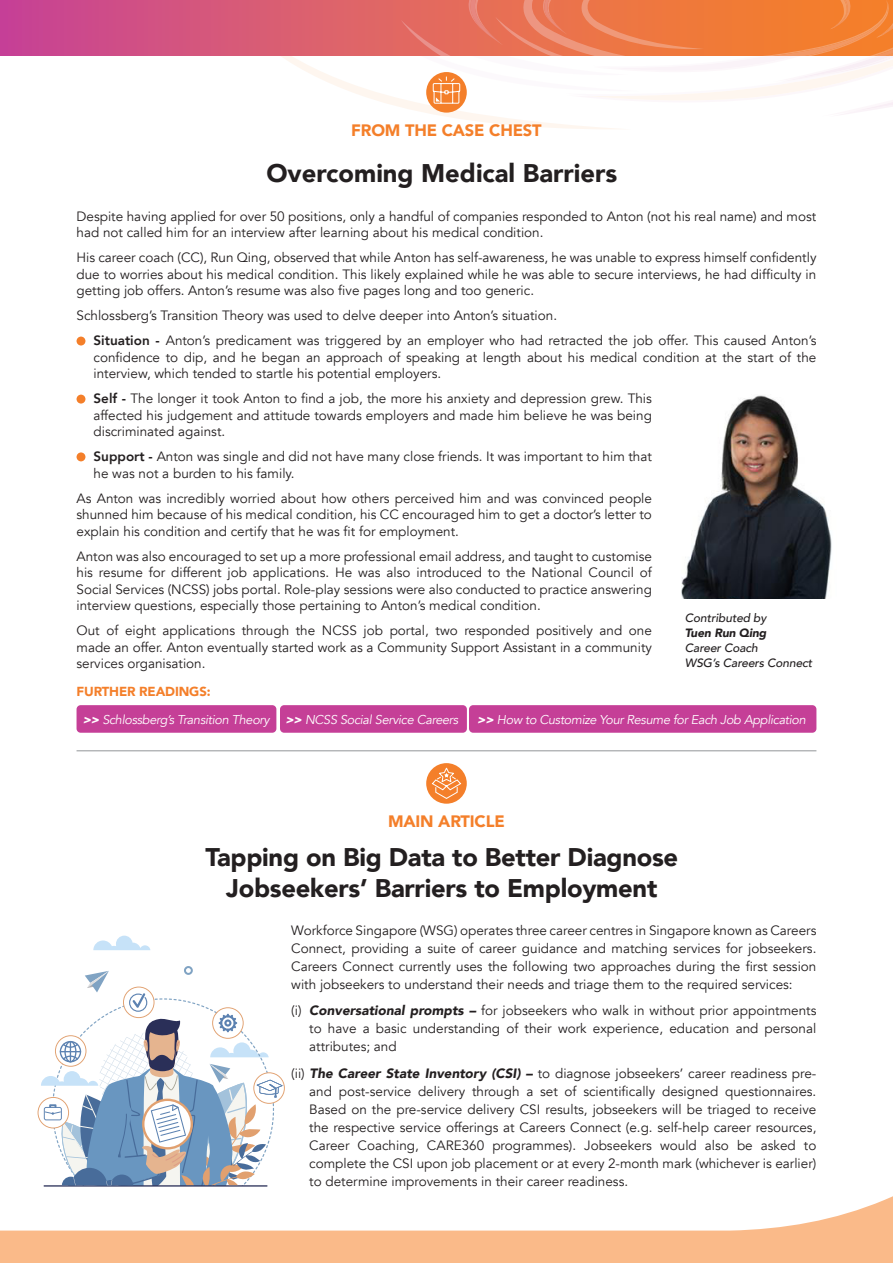
<style>
.page{position:relative;width:893px;height:1263px;background:#fff}
.page>*{position:absolute;margin:0;border:0;box-sizing:border-box;transform-origin:0 0}
.t1{font:900 25.5px/30.6px "Avenir";letter-spacing:-.01em;color:#231f20;text-align:center}
.t2{font:900 16.5px "Avenir";letter-spacing:-.01em;color:#f47f2a}
.t3{font:13.5px/16.5px "Avenir";color:#231f20;text-align:justify}
.t4{font:900 13.05px "Avenir";letter-spacing:-.01em;color:#f47f2a}
.t5{font:italic 12.75px "Avenir";letter-spacing:-.025em;color:#fff}
.t6{font:italic 500 12px "Avenir";letter-spacing:-.01em;color:#231f20}
.t7{font:italic 900 12px "Avenir";letter-spacing:-.01em;color:#231f20}
.s1{font-weight:800}
.s2{font-weight:900}
.s3{font-weight:900;font-style:italic}
</style>
<div class="page">
<svg style="left:237px;top:55px;width:379px;height:74px"></svg>
<svg style="left:0;top:0;width:323px;height:55px;background:#d15181"></svg>
<svg style="left:323px;top:0;width:570px;height:117px"></svg>
<img style="left:682px;top:395px;width:150px;height:204px">
<div style="left:77px;top:705px;width:199px;height:28px;background:#c53f97;border-radius:4px"></div>
<div style="left:280px;top:705px;width:187px;height:28px;background:#c53f97;border-radius:4px"></div>
<div style="left:469px;top:705px;width:347px;height:28px;background:#c53f97;border-radius:4px"></div>
<hr style="left:77px;top:750px;width:739px;height:1px;background:#939598">
<div style="left:426px;top:763px;width:41px;height:41px;background:#f47f2a;border-radius:50%"></div>
<svg style="left:431px;top:767px;width:31px;height:32px"></svg>
<svg style="left:0;top:1196px;width:893px;height:67px;fill:#faba89"></svg>
<div style="left:77px;top:337px;width:8px;height:8px;background:#f47f2a;border-radius:50%"></div>
<div style="left:77px;top:395px;width:8px;height:9px;background:#f47f2a;border-radius:50%"></div>
<div style="left:77px;top:452px;width:8px;height:9px;background:#f47f2a;border-radius:50%"></div>
<svg style="left:93px;top:936px;width:57px;height:14px"></svg>
<svg style="left:37px;top:966px;width:248px;height:221px"></svg>
<p class="t2" style="left:351px;top:116px;width:192px">FROM THE CASE CHEST</p>
<p class="t1" style="left:266px;top:158px;width:352px">Overcoming Medical Barriers</p>
<p class="t3" style="left:77px;top:208px;width:741px">Despite having applied for over 50 positions, only a handful of companies responded to Anton (not his real name) and most had not called him for an interview after learning about his medical condition.</p>
<p class="t3" style="left:77px;top:250px;width:741px">His career coach (CC), Run Qing, observed that while Anton has self-awareness, he was unable to express himself confidently due to worries about his medical condition. This likely explained while he was able to secure interviews, he had difficulty in getting job offers. Anton’s resume was also five pages long and too generic.</p>
<p class="t3" style="left:77px;top:308px;width:482px">Schlossberg’s Transition Theory was used to delve deeper into Anton’s situation.</p>
<p class="t3" style="left:94px;top:333px;width:724px"><span class="s1">Situation -</span> Anton’s predicament was triggered by an employer who had retracted the job offer. This caused Anton’s confidence to dip, and he began an approach of speaking at length about his medical condition at the start of the interview, which tended to startle his potential employers.</p>
<p class="t3" style="left:94px;top:391px;width:560px"><span class="s1">Self -</span> The longer it took Anton to find a job, the more his anxiety and depression grew. This affected his judgement and attitude towards employers and made him believe he was being discriminated against.</p>
<p class="t3" style="left:94px;top:449px;width:560px"><span class="s1">Support -</span> Anton was single and did not have many close friends. It was important to him that he was not a burden to his family.</p>
<p class="t3" style="left:77px;top:490px;width:577px">As Anton was incredibly worried about how others perceived him and was convinced people shunned him because of his medical condition, his CC encouraged him to get a doctor’s letter to explain his condition and certify that he was fit for employment.</p>
<p class="t3" style="left:77px;top:548px;width:577px">Anton was also encouraged to set up a more professional email address, and taught to customise his resume for different job applications. He was also introduced to the National Council of Social Services (NCSS) jobs portal. Role-play sessions were also conducted to practice answering interview questions, especially those pertaining to Anton’s medical condition.</p>
<p class="t3" style="left:77px;top:623px;width:577px">Out of eight applications through the NCSS job portal, two responded positively and one made an offer. Anton eventually started work as a Community Support Assistant in a community services organisation.</p>
<p class="t6" style="left:685px;top:610px;width:83px">Contributed by</p>
<p class="t7" style="left:685px;top:623px;width:83px">Tuen Run Qing</p>
<p class="t6" style="left:685px;top:640px;width:74px">Career Coach</p>
<p class="t6" style="left:685px;top:655px;width:129px">WSG’s Careers Connect</p>
<p class="t4" style="left:77px;top:681px;width:136px">FURTHER READINGS:</p>
<p class="t5" style="left:83px;top:711px;width:377px"><span class="s2">&gt;&gt;</span> Schlossberg’s Transition Theory <span class="s2">&gt;&gt;</span> NCSS Social Service Careers</p>
<p class="t5" style="left:477px;top:711px;width:330px"><span class="s2">&gt;&gt;</span> How to Customize Your Resume for Each Job Application</p>
<p class="t2" style="left:388px;top:807px;width:118px">MAIN ARTICLE</p>
<p class="t1" style="left:205px;top:841px;width:474px">Tapping on Big Data to Better Diagnose<br>Jobseekers’ Barriers to Employment</p>
<p class="t3" style="left:291px;top:921px;width:527px;line-height:18px">Workforce Singapore (WSG) operates three career centres in Singapore known as Careers Connect, providing a suite of career guidance and matching services for jobseekers.<br>Careers Connect currently uses the following two approaches during the first session with jobseekers to understand their needs and triage them to the required services:</p>
<p class="t3" style="left:309px;top:1002px;width:509px;line-height:18px;text-indent:-18px">(i) <span class="s3">Conversational prompts –</span> for jobseekers who walk in without prior appointments to have a basic understanding of their work experience, education and personal attributes; and</p>
<p class="t3" style="left:309px;top:1064px;width:509px;line-height:18px;text-indent:-18px">(ii) <span class="s3">The Career State Inventory (CSI) –</span> to diagnose jobseekers’ career readiness pre&shy;and post-service delivery through a set of scientifically designed questionnaires.<br>Based on the pre-service delivery CSI results, jobseekers will be triaged to receive the respective service offerings at Careers Connect (e.g. self-help career resources, Career Coaching, CARE360 programmes). Jobseekers would also be asked to complete the CSI upon job placement or at every 2-month mark (whichever is earlier) to determine improvements in their career readiness.</p>
</div>
